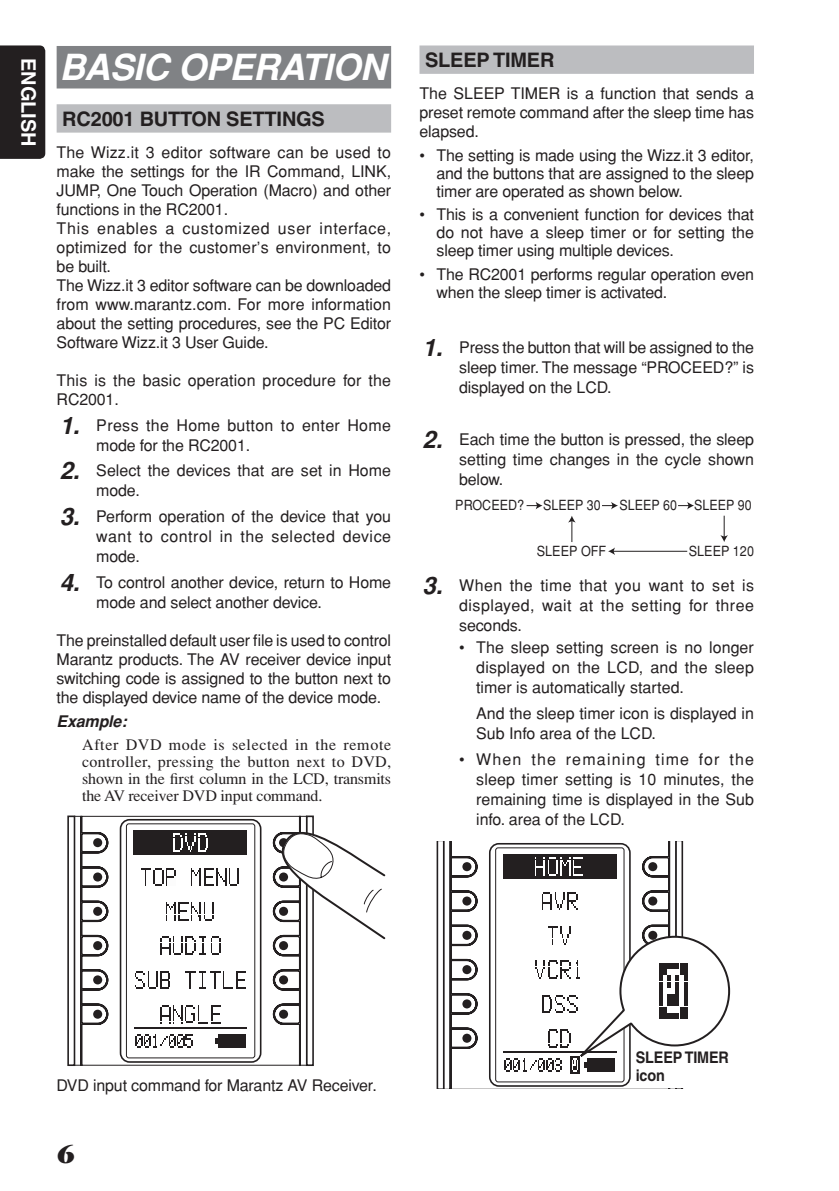
<style>
.page{position:relative;width:839px;height:1191px;background:#fff}
.page>*{position:absolute;margin:0;border:0;box-sizing:border-box;transform-origin:0 0}
.t1{font:italic 700 36px "Helvetica";letter-spacing:-.01em;color:#fff}
.t2{font:italic ultra-condensed 26px "Garamond";color:#231f20;scale:1.4 1}
.t3{font:700 20px "Helvetica";letter-spacing:-.01em;color:#231f20}
.t4{font:700 20px "Helvetica";color:#fff}
.t5{font:16px/20px "Helvetica";letter-spacing:-.01em;color:#231f20;text-align:justify}
.t6{font:16px/17px "Times";letter-spacing:-.01em;color:#231f20;text-align:justify}
.t7{font:16px/20px "Helvetica";letter-spacing:.025em;color:#231f20}
.t8{font:16px/19px "Helvetica";letter-spacing:.01em;color:#231f20}
.t9{font:700 16px/18px "Helvetica";letter-spacing:-.01em;color:#231f20;scale:.9 1}
.t10{font:italic 700 16px "Helvetica";letter-spacing:-.01em;color:#231f20}
.t11{font:14px "Helvetica";color:#231f20;scale:.9 1}
.t12{font:14px "Helvetica";color:#231f20;scale:.89 1}
.s1{font-family:"Gothic BBB";font-weight:500}
.s2{font-weight:700;font-style:italic;font-size:24px}
</style>
<div class="page">
<div style="left:0;top:45px;width:45px;height:114px;background:#231f20"></div>
<div style="left:57px;top:46px;width:334px;height:42px;background:#808285"></div>
<div style="left:57px;top:104px;width:334px;height:29px;background:#bcbdc0"></div>
<svg style="left:67px;top:815px;width:247px;height:251px"></svg>
<svg style="left:74px;top:815px;width:234px;height:251px"></svg>
<div style="left:134px;top:830px;width:113px;height:24px;background:#231f20"></div>
<svg style="left:173px;top:833px;width:35px;height:19px"></svg>
<svg style="left:135px;top:970px;width:35px;height:19px"></svg>
<svg style="left:186px;top:970px;width:60px;height:19px"></svg>
<svg style="left:161px;top:936px;width:60px;height:19px"></svg>
<svg style="left:166px;top:902px;width:48px;height:18px"></svg>
<svg style="left:141px;top:868px;width:35px;height:18px"></svg>
<svg style="left:191px;top:868px;width:48px;height:18px"></svg>
<svg style="left:134px;top:1005px;width:113px;height:43px"></svg>
<svg style="left:277px;top:826px;width:108px;height:124px"></svg>
<div style="left:419px;top:45px;width:335px;height:29px;background:#bcbdc0"></div>
<svg style="left:527px;top:502px;width:15px;height:7px"></svg>
<svg style="left:602px;top:502px;width:16px;height:7px"></svg>
<svg style="left:678px;top:502px;width:16px;height:7px"></svg>
<hr style="left:613px;top:551px;width:74px;height:1px;background:#231f20">
<svg style="left:608px;top:547px;width:7px;height:8px"></svg>
<svg style="left:720px;top:516px;width:8px;height:26px"></svg>
<svg style="left:568px;top:516px;width:8px;height:26px"></svg>
<svg style="left:436px;top:841px;width:248px;height:247px"></svg>
<svg style="left:443px;top:841px;width:234px;height:247px"></svg>
<div style="left:503px;top:854px;width:113px;height:24px;background:#231f20"></div>
<div style="left:495px;top:847px;width:129px;height:235px;border:1px solid #231f20;border-radius:2px"></div>
<div style="left:489px;top:843px;width:142px;height:244px;border:2px solid #231f20;border-radius:9px"></div>
<svg style="left:535px;top:857px;width:48px;height:19px"></svg>
<svg style="left:542px;top:892px;width:35px;height:18px"></svg>
<div style="left:632px;top:1019px;width:60px;height:69px;background:#fff"></div>
<svg style="left:503px;top:926px;width:227px;height:148px"></svg>
<p class="t4" style="left:36px;top:58px;width:90px;rotate:90deg">ENGLISH</p>
<h1 class="t1" style="left:59px;top:54px;width:328px">BASIC OPERATION</h1>
<p class="t3" style="left:62px;top:111px;width:264px">RC2001 BUTTON SETTINGS</p>
<p class="t5" style="left:57px;top:144px;width:336px;line-height:19px;text-align:left">The Wizz.it 3 editor software can be used to make the settings for the IR Command, LINK, JUMP, One Touch Operation (Macro) and other functions in the RC2001.<br>This enables a customized user interface, optimized for the customer<span class="s1">ʼ</span>s environment, to be built.<br>The Wizz.it 3 editor software can be downloaded from www.marantz.com. For more information about the setting procedures, see the PC Editor Software Wizz.it 3 User Guide.</p>
<p class="t8" style="left:57px;top:372px;width:336px">This is the basic operation procedure for the<br>RC2001.</p>
<p class="t7" style="left:96px;top:416px;width:296px;text-indent:-37px"><span class="s2">1.</span> Press the Home button to enter Home mode for the RC2001.</p>
<p class="t5" style="left:96px;top:462px;width:296px;text-indent:-37px"><span class="s2">2.</span> Select the devices that are set in Home mode.</p>
<p class="t5" style="left:96px;top:508px;width:296px;text-indent:-37px"><span class="s2">3.</span> Perform operation of the device that you want to control in the selected device mode.</p>
<p class="t5" style="left:96px;top:573px;width:296px;text-indent:-37px"><span class="s2">4.</span> To control another device, return to Home mode and select another device.</p>
<p class="t5" style="left:57px;top:632px;width:336px;line-height:19px">The preinstalled default user file is used to control Marantz products. The AV receiver device input switching code is assigned to the button next to the displayed device name of the device mode.</p>
<p class="t10" style="left:57px;top:716px;width:72px">Example:</p>
<p class="t6" style="left:82px;top:737px;width:311px">After DVD mode is selected in the remote controller, pressing the button next to DVD, shown in the first column in the LCD, transmits the AV receiver DVD input command.</p>
<p class="t3" style="left:425px;top:53px;width:131px">SLEEP TIMER</p>
<p class="t5" style="left:419px;top:85px;width:336px;line-height:19px">The SLEEP TIMER is a function that sends a preset remote command after the sleep time has elapsed.</p>
<p class="t5" style="left:436px;top:148px;width:319px;line-height:18px;text-indent:-17px">• The setting is made using the Wizz.it 3 editor, and the buttons that are assigned to the sleep timer are operated as shown below.</p>
<p class="t5" style="left:436px;top:207px;width:319px;line-height:18px;text-indent:-17px">• This is a convenient function for devices that do not have a sleep timer or for setting the sleep timer using multiple devices.</p>
<p class="t5" style="left:436px;top:267px;width:319px;line-height:18px;text-indent:-17px">• The RC2001 performs regular operation even when the sleep timer is activated.</p>
<p class="t5" style="left:459px;top:339px;width:296px;text-indent:-37px"><span class="s2">1.</span> Press the button that will be assigned to the sleep timer. The message <span class="s1">“</span>PROCEED?<span class="s1">”</span> is displayed on the LCD.</p>
<p class="t5" style="left:459px;top:430px;width:296px;text-indent:-37px"><span class="s2">2.</span> Each time the button is pressed, the sleep setting time changes in the cycle shown below.</p>
<p class="t11" style="left:455px;top:500px;width:78px">PROCEED?</p>
<p class="t12" style="left:543px;top:500px;width:66px">SLEEP 30</p>
<p class="t12" style="left:619px;top:500px;width:66px">SLEEP 60</p>
<p class="t11" style="left:537px;top:546px;width:79px">SLEEP OFF</p>
<p class="t11" style="left:689px;top:546px;width:74px">SLEEP 120</p>
<p class="t12" style="left:694px;top:500px;width:66px">SLEEP 90</p>
<p class="t5" style="left:459px;top:576px;width:296px;text-indent:-37px"><span class="s2">3.</span> When the time that you want to set is displayed, wait at the setting for three seconds.</p>
<p class="t5" style="left:476px;top:639px;width:279px;text-indent:-17px">• The sleep setting screen is no longer displayed on the LCD, and the sleep timer is automatically started.</p>
<p class="t5" style="left:476px;top:705px;width:279px">And the sleep timer icon is displayed in<br>Sub Info area of the LCD.</p>
<p class="t5" style="left:476px;top:751px;width:279px;text-indent:-17px">• When the remaining time for the sleep timer setting is 10 minutes, the remaining time is displayed in the Sub info. area of the LCD.</p>
<p class="t5" style="left:57px;top:1076px;width:322px">DVD input command for Marantz AV Receiver.</p>
<h2 class="t2" style="left:58px;top:1144px;width:18px">6</h2>
<p class="t9" style="left:636px;top:1050px;width:105px">SLEEP TIMER icon</p>
</div>
